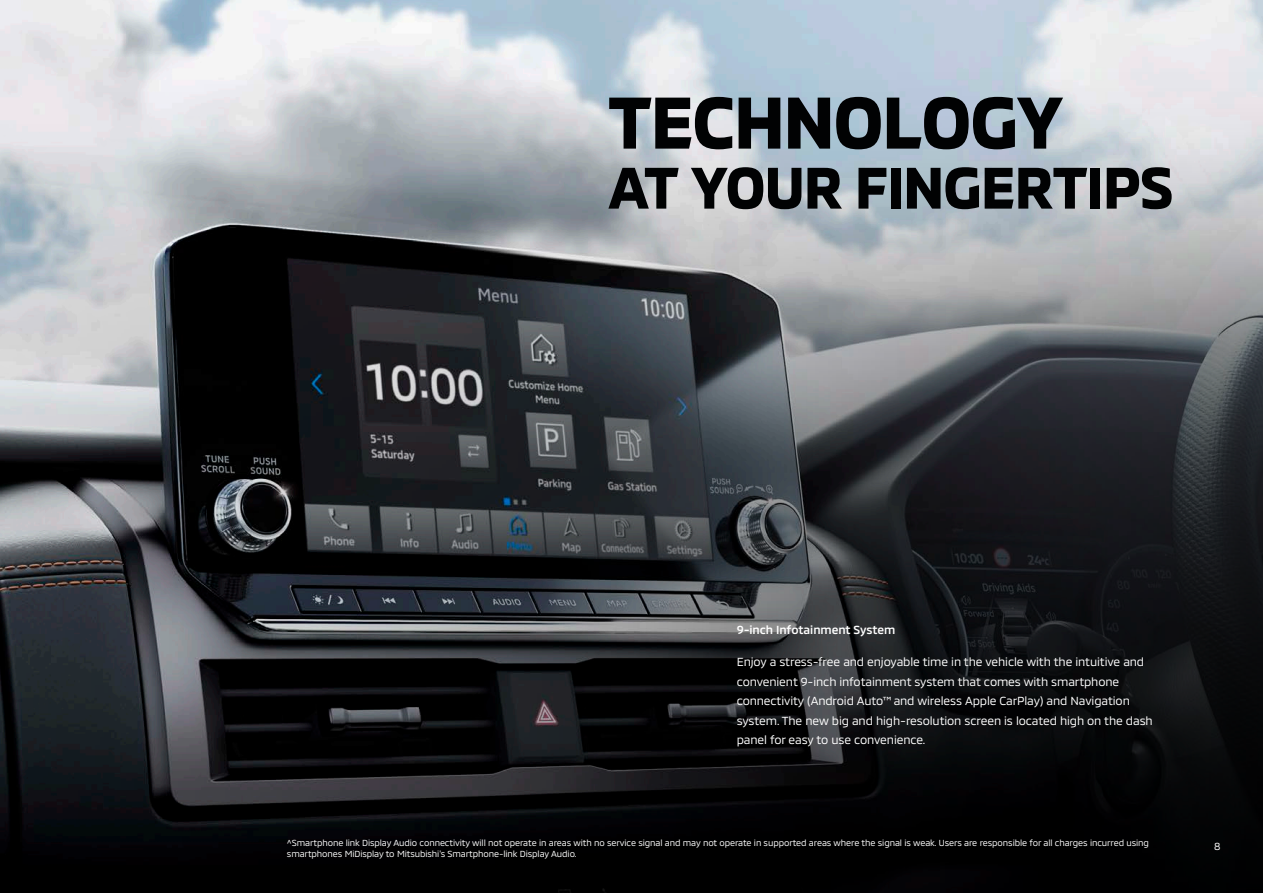
<style>
.page{position:relative;width:1263px;height:893px;background:#fff}
.page>*{position:absolute;margin:0;border:0;box-sizing:border-box;transform-origin:0 0}
.t1{font:700 75px "MMC";letter-spacing:-.035em;color:#010203}
.t2{font:700 60px "MMC";letter-spacing:-.035em;color:#010203}
.t3{font:12px/19.5px "MMC";letter-spacing:-.01em;color:#fff}
.t4{font:500 12px "MMC";letter-spacing:-.005em;color:#fff}
.t5{font:10.5px "MMC";color:#fff}
.t6{font:9px/10.5px "MMC";letter-spacing:-.01em;color:#fff}
</style>
<div class="page">
<img style="left:0;top:0;width:1263px;height:893px">
<h1 class="t1" style="left:608px;top:63px;width:457px">TECHNOLOGY</h1>
<h2 class="t2" style="left:608px;top:140px;width:567px">AT YOUR FINGERTIPS</h2>
<p class="t4" style="left:737px;top:620px;width:160px">9-inch Infotainment System</p>
<p class="t3" style="left:737px;top:651px;width:418px">Enjoy a stress-free and enjoyable time in the vehicle with the intuitive and convenient 9-inch infotainment system that comes with smartphone connectivity (Android Auto™ and wireless Apple CarPlay) and Navigation system. The new big and high-resolution screen is located high on the dash panel for easy to use convenience.</p>
<p class="t6" style="left:287px;top:837px;width:863px">^Smartphone link Display Audio connectivity will not operate in areas with no service signal and may not operate in supported areas where the signal is weak. Users are responsible for all charges incurred using smartphones MiDisplay to Mitsubishi's Smartphone-link Display Audio.</p>
<p class="t5" style="left:1214px;top:838px;width:8px">8</p>
</div>
